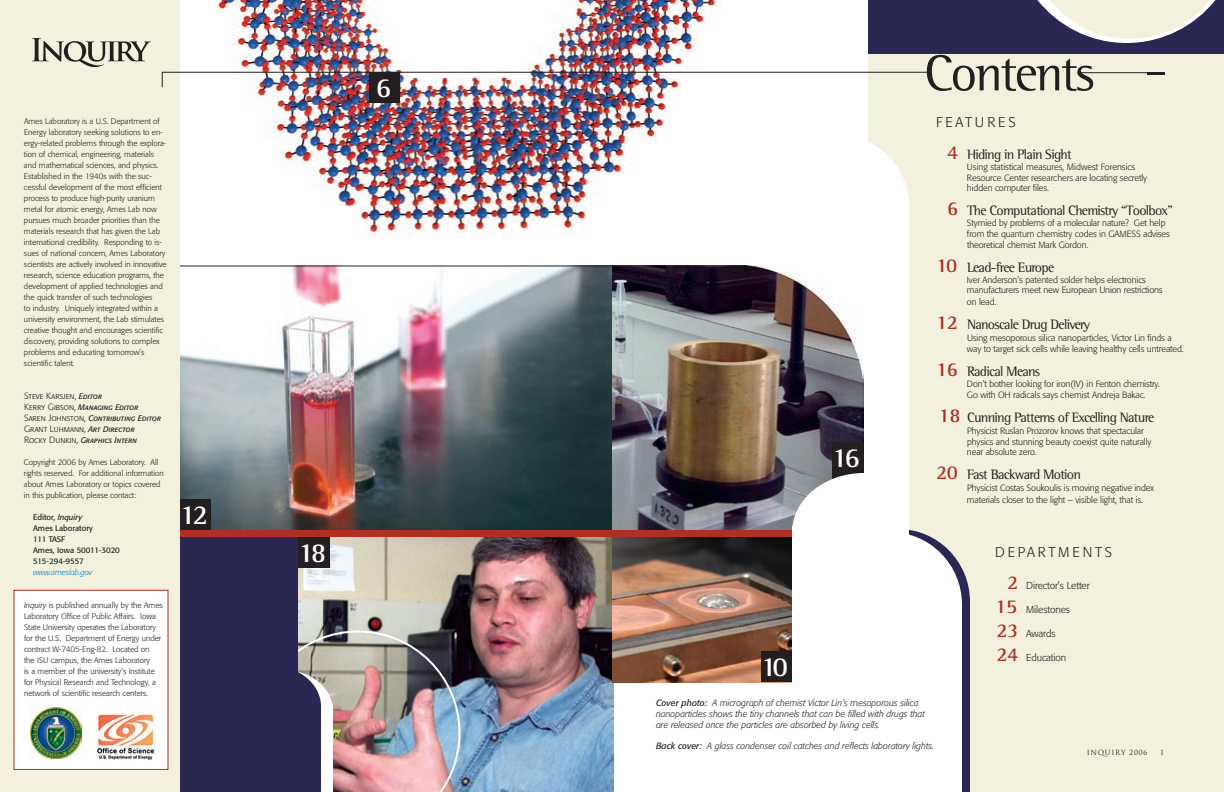
<style>
.page{position:relative;width:1224px;height:792px;background:#fff}
.page>*{position:absolute;margin:0;border:0;box-sizing:border-box;transform-origin:0 0}
.t1{font:52px "Rotis Semi Serif";letter-spacing:-.05em;color:#231f20}
.t2{font:700 28px "Rotis Semi Serif";letter-spacing:-.1em;color:#fff}
.t3{font:14px "Rotis Semi Serif";letter-spacing:-.05em;color:#231f20}
.t4{font:300 14px "Formata";letter-spacing:.2em;color:#231f20}
.t5{font:300 10px "Formata";letter-spacing:-.01em;color:#231f20}
.t6{font:300 9px/10.8px "Formata";letter-spacing:-.01em;color:#231f20}
.t7{font:italic 300 9px/10.8px "Formata";color:#231f20}
.t8{font:9px "Formata Light SC";color:#231f20}
.t9{font:300 8px/11px "Formata";color:#231f20}
.t10{font:8px/11px "Formata Italic SC";color:#231f20}
.t11{font:8px/11px "Formata";color:#231f20}
.t12{font:italic 300 8px "Formata";letter-spacing:-.015em;color:#0083ca}
.t13{font:7px "Trajan Pro";letter-spacing:.1em;color:#231f20}
.s1{font-family:"Formata Italic SC";font-size:8px}
.s2{font-family:"Formata Light SC";font-size:9px}
.s3{font-style:italic}
.s4{font-weight:700;font-size:20px;color:#af2f24}
.s5{font-family:"Rotis Semi Serif";font-weight:700;font-size:20px;color:#af2f24}
.s6{font-weight:400}
</style>
<div class="page">
<div style="left:868px;top:0;width:356px;height:56px;background:#2a2753"></div>
<div style="left:868px;top:54px;width:356px;height:738px;background:#f3f1dd"></div>
<svg style="left:1037px;top:0;width:179px;height:43px"></svg>
<div style="left:826px;top:529px;width:144px;height:146px;background:#2a2753;border-radius:50%"></div>
<div style="left:826px;top:601px;width:144px;height:191px;background:#2a2753"></div>
<div style="left:818px;top:532px;width:144px;height:145px;background:#fff;border-radius:50%"></div>
<div style="left:818px;top:604px;width:144px;height:188px;background:#fff"></div>
<div style="left:766px;top:135px;width:144px;height:144px;background:#fff;border-radius:50%"></div>
<div style="left:765px;top:211px;width:144px;height:383px;background:#fff"></div>
<img style="left:585px;top:265px;width:279px;height:265px">
<img style="left:180px;top:267px;width:432px;height:263px">
<img style="left:201px;top:0;width:520px;height:238px">
<img style="left:298px;top:537px;width:315px;height:255px">
<div style="left:0;top:0;width:180px;height:792px;background:#f3f1de"></div>
<svg style="left:32px;top:38px;width:119px;height:29px"></svg>
<div style="left:297px;top:537px;width:32px;height:31px;background:#231f20"></div>
<div style="left:180px;top:499px;width:31px;height:31px;background:#231f20"></div>
<div style="left:369px;top:72px;width:31px;height:31px;background:#231f20"></div>
<img style="left:298px;top:626px;width:162px;height:166px">
<div style="left:180px;top:537px;width:118px;height:255px;background:#2a2753"></div>
<div style="left:14px;top:590px;width:154px;height:179px;background:#fff"></div>
<div style="left:14px;top:590px;width:154px;height:180px;border:1px solid #af2f24"></div>
<img style="left:30px;top:707px;width:52px;height:52px">
<img style="left:96px;top:712px;width:60px;height:48px">
<div style="left:832px;top:442px;width:31px;height:39px;background:#231f20"></div>
<svg style="left:792px;top:473px;width:72px;height:57px"></svg>
<img style="left:612px;top:537px;width:180px;height:145px">
<div style="left:761px;top:651px;width:31px;height:31px;background:#231f20"></div>
<div style="left:180px;top:530px;width:612px;height:7px;background:#af2f24"></div>
<hr style="left:180px;top:266px;width:432px;height:1px;background:#231f20">
<hr style="left:1147px;top:72px;width:18px;height:3px;background:#231f20">
<img style="left:162px;top:72px;width:765px;height:16px">
<hr style="left:1080px;top:73px;width:85px;height:1px;background:#231f20">
<p class="t9" style="left:24px;top:116px;width:144px">Ames Laboratory is a U.S. Department of Energy laboratory seeking solutions to en&shy;ergy-related problems through the explora&shy;tion of chemical, engineering, materials and mathematical sciences, and physics.<br>Established in the 1940s with the suc&shy;cessful development of the most efficient process to produce high-purity uranium metal for atomic energy, Ames Lab now pursues much broader priorities than the materials research that has given the Lab international credibility. Responding to is&shy;sues of national concern, Ames Laboratory scientists are actively involved in innovative research, science education programs, the development of applied technologies and the quick transfer of such technologies<br>to industry. Uniquely integrated within a university environment, the Lab stimulates creative thought and encourages scientific discovery, providing solutions to complex problems and educating tomorrow’s scientific talent.</p>
<p class="t8" style="left:24px;top:391px;width:80px">Steve Karsjen, <span class="s1">Editor</span></p>
<p class="t10" style="left:24px;top:402px;width:139px"><span class="s2">Kerry Gibson,</span> Managing Editor<br><span class="s2">Saren Johnston,</span> Contributing Editor</p>
<p class="t8" style="left:24px;top:424px;width:112px">Grant Luhmann, <span class="s1">Art Director</span></p>
<p class="t10" style="left:24px;top:435px;width:115px"><span class="s2">Rocky Dunkin,</span> Graphics Intern</p>
<p class="t9" style="left:24px;top:457px;width:141px">Copyright 2006 by Ames Laboratory. All rights reserved. For additional information about Ames Laboratory or topics covered in this publication, please contact:</p>
<p class="t11" style="left:33px;top:512px;width:88px">Editor, <span class="s3">Inquiry<br></span>Ames Laboratory<br>111 TASF<br>Ames, Iowa 50011-3020<br>515-294-9557</p>
<p class="t12" style="left:33px;top:567px;width:61px">www.ameslab.gov</p>
<p class="t9" style="left:24px;top:600px;width:140px"><span class="s3">Inquiry</span> is published annually by the Ames Laboratory Office of Public Affairs. Iowa State University operates the Laboratory for the U.S. Department of Energy under contract W-7405-Eng-82. Located on<br>the ISU campus, the Ames Laboratory<br>is a member of the university’s Institute for Physical Research and Technology, a network of scientific research centers.</p>
<h2 class="t2" style="left:180px;top:497px;width:30px">12</h2>
<h2 class="t2" style="left:376px;top:70px;width:17px">6</h2>
<h2 class="t2" style="left:298px;top:535px;width:30px">18</h2>
<h2 class="t2" style="left:832px;top:440px;width:30px">16</h2>
<h2 class="t2" style="left:761px;top:650px;width:29px">10</h2>
<h1 class="t1" style="left:924px;top:43px;width:172px">Contents</h1>
<h3 class="t4" style="left:936px;top:114px;width:81px">FEATURES</h3>
<h3 class="t3" style="left:947px;top:146px;width:126px"><span class="s4">4</span> Hiding in Plain Sight</h3>
<p class="t6" style="left:967px;top:161px;width:182px">Using statistical measures, Midwest Forensics<br>Resource Center researchers are locating secretly hidden computer files.</p>
<h3 class="t3" style="left:947px;top:202px;width:227px"><span class="s4">6</span> The Computational Chemistry “Toolbox”</h3>
<p class="t6" style="left:967px;top:218px;width:204px">Stymied by problems of a molecular nature? Get help from the quantum chemistry codes in GAMESS advises theoretical chemist Mark Gordon.</p>
<h3 class="t3" style="left:936px;top:259px;width:120px"><span class="s4">10</span> Lead-free Europe</h3>
<p class="t6" style="left:967px;top:274px;width:197px">Iver Anderson’s patented solder helps electronics manufacturers meet new European Union restrictions</p>
<p class="t6" style="left:967px;top:297px;width:31px">on lead.</p>
<h3 class="t3" style="left:936px;top:316px;width:156px"><span class="s4">12</span> Nanoscale Drug Delivery</h3>
<p class="t6" style="left:967px;top:333px;width:218px">Using mesoporous silica nanoparticles, Victor Lin finds a way to target sick cells while leaving healthy cells untreated.</p>
<h3 class="t3" style="left:936px;top:363px;width:106px"><span class="s4">16</span> Radical Means</h3>
<p class="t6" style="left:967px;top:378px;width:194px">Don’t bother looking for iron(IV) in Fenton chemistry.<br>Go with OH radicals says chemist Andreja Bakac.</p>
<h3 class="t3" style="left:939px;top:409px;width:217px"><span class="s4">18</span> Cunning Patterns of Excelling Nature</h3>
<p class="t6" style="left:967px;top:425px;width:186px">Physicist Ruslan Prozorov knows that spectacular physics and stunning beauty coexist quite naturally near absolute zero.</p>
<h3 class="t3" style="left:936px;top:466px;width:147px"><span class="s4">20</span> Fast Backward Motion</h3>
<p class="t6" style="left:967px;top:482px;width:189px;line-height:12px">Physicist Costas Soukoulis is moving negative index materials closer to the light – visible light, that is.</p>
<h3 class="t4" style="left:995px;top:544px;width:118px">DEPARTMENTS</h3>
<p class="t5" style="left:1007px;top:580px;width:84px"><span class="s5">2</span> Director’s Letter</p>
<p class="t5" style="left:995px;top:604px;width:76px"><span class="s5">15</span> Milestones</p>
<p class="t5" style="left:996px;top:628px;width:61px"><span class="s5">23</span> Awards</p>
<p class="t5" style="left:996px;top:652px;width:71px"><span class="s5">24</span> Education</p>
<p class="t7" style="left:656px;top:698px;width:270px"><span class="s6">Cover photo:</span> A micrograph of chemist Victor Lin’s mesoporous silica nanoparticles shows the tiny channels that can be filled with drugs that are released once the particles are absorbed by living cells.</p>
<p class="t7" style="left:656px;top:741px;width:280px"><span class="s6">Back cover:</span> A glass condenser coil catches and reflects laboratory lights.</p>
<p class="t13" style="left:1087px;top:748px;width:62px">INQUIRY 2006</p>
<p class="t13" style="left:1160px;top:748px;width:5px">1</p>
</div>
